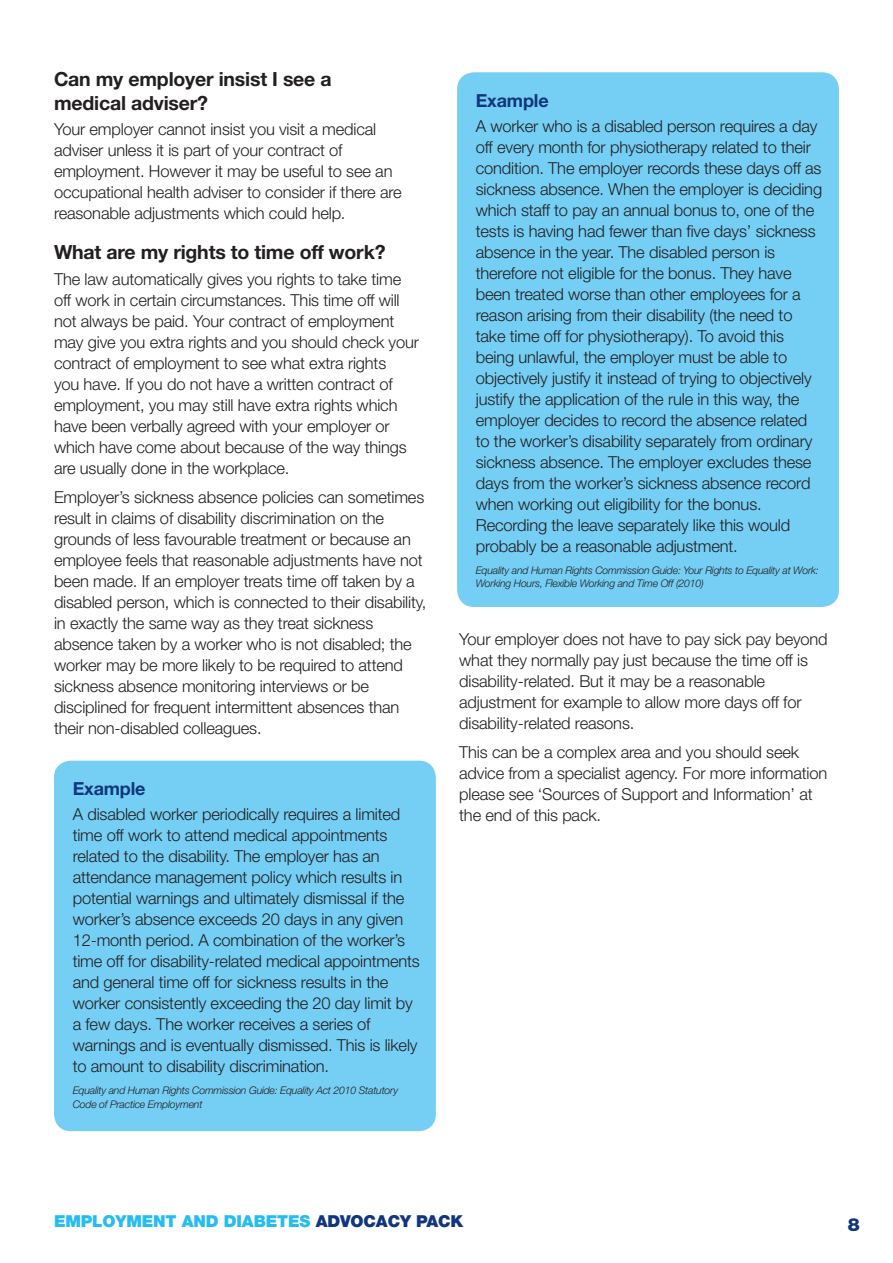
<style>
.page{position:relative;width:893px;height:1263px;background:#fff}
.page>*{position:absolute;margin:0;border:0;box-sizing:border-box;transform-origin:0 0}
.Subtitles{font:700 19.5px/23.4px "Helvetica Neue LT Std";letter-spacing:-.01em;color:#231f20}
.Subtitles-2{font:700 18px "Helvetica Neue LT Std";letter-spacing:-.01em;color:#11367e}
.t1{font:900 18px "Helvetica Neue LT Std";color:#11367e}
.t2{font:300 16.5px/21px "Helvetica Neue LT Std";letter-spacing:-.01em;color:#231f20}
.t3{font:900 16.5px "Helvetica Neue LT Std";letter-spacing:-.01em;color:#25bdef}
.t4{font:italic 300 10.5px/13.5px "Helvetica Neue LT Std";letter-spacing:-.02em;color:#231f20}
.s1{color:#11367e}
</style>
<div class="page">
<div style="left:457px;top:72px;width:382px;height:535px;background:#75cef4;border-radius:17px"></div>
<div style="left:54px;top:761px;width:382px;height:370px;background:#75cef4;border-radius:17px"></div>
<p class="Subtitles" style="left:54px;top:67px;width:279px">Can my employer insist I see a medical adviser?</p>
<p class="t2" style="left:54px;top:118px;width:349px">Your employer cannot insist you visit a medical adviser unless it is part of your contract of employment. However it may be useful to see an occupational health adviser to consider if there are reasonable adjustments which could help.</p>
<p class="Subtitles" style="left:54px;top:240px;width:333px">What are my rights to time off work?</p>
<p class="t2" style="left:54px;top:268px;width:366px">The law automatically gives you rights to take time off work in certain circumstances. This time off will not always be paid. Your contract of employment may give you extra rights and you should check your contract of employment to see what extra rights<br>you have. If you do not have a written contract of employment, you may still have extra rights which have been verbally agreed with your employer or which have come about because of the way things are usually done in the workplace.</p>
<p class="t2" style="left:54px;top:486px;width:374px">Employer’s sickness absence policies can sometimes result in claims of disability discrimination on the grounds of less favourable treatment or because an employee feels that reasonable adjustments have not been made. If an employer treats time off taken by a disabled person, which is connected to their disability, in exactly the same way as they treat sickness absence taken by a worker who is not disabled; the worker may be more likely to be required to attend sickness absence monitoring interviews or be disciplined for frequent intermittent absences than their non-disabled colleagues.</p>
<p class="Subtitles-2" style="left:73px;top:777px;width:74px">Example</p>
<p class="t2" style="left:73px;top:803px;width:349px">A disabled worker periodically requires a limited time off work to attend medical appointments related to the disability. The employer has an attendance management policy which results in potential warnings and ultimately dismissal if the worker’s absence exceeds 20 days in any given 12-month period. A combination of the worker’s time off for disability-related medical appointments and general time off for sickness results in the worker consistently exceeding the 20 day limit by a few days. The worker receives a series of warnings and is eventually dismissed. This is likely to amount to disability discrimination.</p>
<p class="t4" style="left:73px;top:1084px;width:327px">Equality and Human Rights Commission Guide: Equality Act 2010 Statutory<br>Code of Practice Employment</p>
<p class="Subtitles-2" style="left:476px;top:89px;width:74px">Example</p>
<p class="t2" style="left:476px;top:115px;width:348px">A worker who is a disabled person requires a day off every month for physiotherapy related to their condition. The employer records these days off as sickness absence. When the employer is deciding which staff to pay an annual bonus to, one of the tests is having had fewer than five days’ sickness absence in the year. The disabled person is therefore not eligible for the bonus. They have been treated worse than other employees for a reason arising from their disability (the need to take time off for physiotherapy). To avoid this being unlawful, the employer must be able to objectively justify it instead of trying to objectively justify the application of the rule in this way, the employer decides to record the absence related to the worker’s disability separately from ordinary sickness absence. The employer excludes these days from the worker’s sickness absence record when working out eligibility for the bonus.<br>Recording the leave separately like this would probably be a reasonable adjustment.</p>
<p class="t4" style="left:476px;top:563px;width:344px">Equality and Human Rights Commission Guide: Your Rights to Equality at Work:<br>Working Hours, Flexible Working and Time Off (2010)</p>
<p class="t2" style="left:459px;top:628px;width:370px">Your employer does not have to pay sick pay beyond what they normally pay just because the time off is disability-related. But it may be a reasonable adjustment for example to allow more days off for disability-related reasons.</p>
<p class="t2" style="left:459px;top:742px;width:369px">This can be a complex area and you should seek advice from a specialist agency. For more information please see ‘Sources of Support and Information’ at the end of this pack.</p>
<p class="t3" style="left:54px;top:1211px;width:411px">EMPLOYMENT AND DIABETES <span class="s1">ADVOCACY PACK</span></p>
<p class="t1" style="left:848px;top:1213px;width:14px">8</p>
</div>
